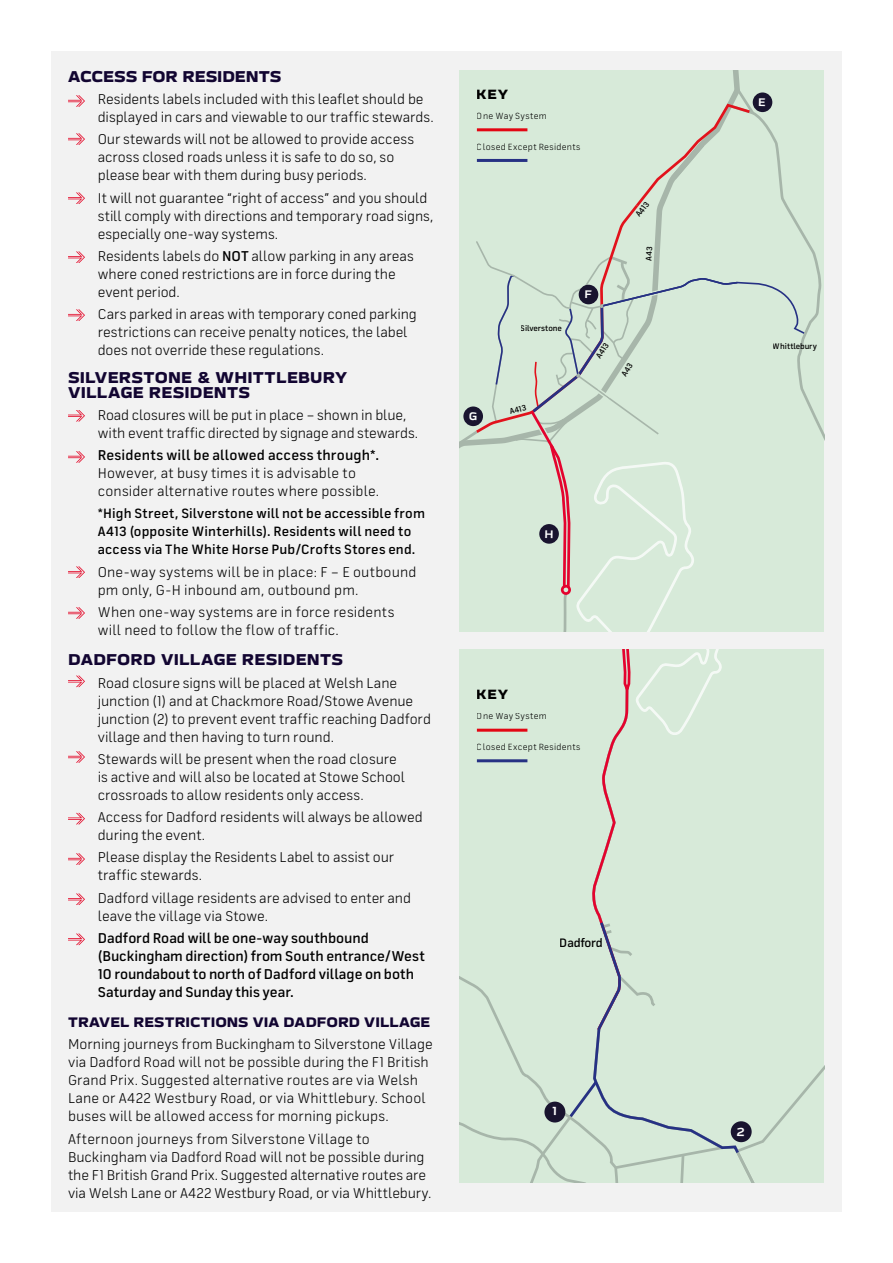
<style>
.page{position:relative;width:893px;height:1263px;background:#fff}
.page>*{position:absolute;margin:0;border:0;box-sizing:border-box;transform-origin:0 0}
.t1{font:800 15.75px/15px "Silverstone Display";letter-spacing:.01em;color:#120531}
.t2{font:14.25px/18px "Silverstone Text";letter-spacing:.005em;color:#000}
.t3{font:500 14.25px/18px "Silverstone Text";letter-spacing:.005em;color:#000}
.t4{font:800 13.8px "Silverstone Display";letter-spacing:.005em;color:#120531}
.t5{font:500 13.5px/18px "Silverstone Text";letter-spacing:.02em;color:#000}
.t6{font:800 13.5px "Silverstone Display";letter-spacing:.035em;color:#000}
.t7{font:500 12.3px "Silverstone Text";letter-spacing:-.025em;color:#000}
.t8{font:9px "Silverstone Text";letter-spacing:.035em;color:#000}
.t9{font:500 8.1px "Silverstone Text";letter-spacing:-.01em;color:#000}
.s1{font-weight:500}
</style>
<div class="page">
<div style="left:51px;top:51px;width:791px;height:1161px;background:#f2f2f2"></div>
<div style="left:807px;top:86px;width:17px;height:545px;background:#d7ead9"></div>
<svg style="left:68px;top:192px;width:17px;height:12px"></svg>
<svg style="left:68px;top:309px;width:17px;height:12px"></svg>
<svg style="left:68px;top:133px;width:17px;height:12px"></svg>
<svg style="left:68px;top:251px;width:17px;height:12px"></svg>
<svg style="left:68px;top:95px;width:17px;height:12px"></svg>
<svg style="left:68px;top:410px;width:17px;height:12px"></svg>
<svg style="left:68px;top:451px;width:17px;height:12px"></svg>
<svg style="left:68px;top:566px;width:17px;height:12px"></svg>
<svg style="left:68px;top:607px;width:17px;height:12px"></svg>
<svg style="left:68px;top:813px;width:17px;height:11px"></svg>
<svg style="left:68px;top:853px;width:17px;height:12px"></svg>
<svg style="left:68px;top:893px;width:17px;height:12px"></svg>
<svg style="left:68px;top:933px;width:17px;height:12px"></svg>
<svg style="left:68px;top:675px;width:17px;height:12px"></svg>
<svg style="left:68px;top:751px;width:17px;height:12px"></svg>
<svg style="left:459px;top:70px;width:348px;height:561px;background:#d3e3d4"></svg>
<div style="left:459px;top:649px;width:365px;height:533px;background:#d7ead9"></div>
<p class="t1" style="left:68px;top:69px;width:215px">ACCESS FOR RESIDENTS</p>
<p class="t2" style="left:98px;top:90px;width:337px">Residents labels included with this leaflet should be displayed in cars and viewable to our traffic stewards.</p>
<p class="t2" style="left:98px;top:130px;width:318px">Our stewards will not be allowed to provide access across closed roads unless it is safe to do so, so please bear with them during busy periods.</p>
<p class="t2" style="left:98px;top:188px;width:337px">It will not guarantee “right of access” and you should still comply with directions and temporary road signs, especially one-way systems.</p>
<p class="t2" style="left:98px;top:247px;width:317px">Residents labels do <span class="s1">NOT</span> allow parking in any areas where coned restrictions are in force during the event period.</p>
<p class="t2" style="left:98px;top:305px;width:321px">Cars parked in areas with temporary coned parking restrictions can receive penalty notices, the label does not override these regulations.</p>
<p class="t1" style="left:68px;top:370px;width:281px">SILVERSTONE &amp; WHITTLEBURY<br>VILLAGE RESIDENTS</p>
<p class="t2" style="left:98px;top:406px;width:322px">Road closures will be put in place – shown in blue, with event traffic directed by signage and stewards.</p>
<p class="t3" style="left:98px;top:446px;width:283px">Residents will be allowed access through*.</p>
<p class="t2" style="left:98px;top:464px;width:283px">However, at busy times it is advisable to consider alternative routes where possible.</p>
<p class="t5" style="left:98px;top:504px;width:329px">*High Street, Silverstone will not be accessible from<br>A413 (opposite Winterhills). Residents will need to access via The White Horse Pub/Crofts Stores end.</p>
<p class="t2" style="left:98px;top:562px;width:320px">One-way systems will be in place: F – E outbound pm only, G-H inbound am, outbound pm.</p>
<p class="t2" style="left:98px;top:603px;width:298px">When one-way systems are in force residents will need to follow the flow of traffic.</p>
<p class="t1" style="left:68px;top:652px;width:277px">DADFORD VILLAGE RESIDENTS</p>
<p class="t2" style="left:98px;top:673px;width:335px">Road closure signs will be placed at Welsh Lane junction (1) and at Chackmore Road/Stowe Avenue junction (2) to prevent event traffic reaching Dadford village and then having to turn round.</p>
<p class="t2" style="left:98px;top:749px;width:309px">Stewards will be present when the road closure is active and will also be located at Stowe School crossroads to allow residents only access.</p>
<p class="t2" style="left:98px;top:808px;width:327px">Access for Dadford residents will always be allowed during the event.</p>
<p class="t2" style="left:98px;top:848px;width:298px">Please display the Residents Label to assist our traffic stewards.</p>
<p class="t2" style="left:98px;top:888px;width:315px">Dadford village residents are advised to enter and leave the village via Stowe.</p>
<p class="t3" style="left:98px;top:928px;width:329px">Dadford Road will be one-way southbound (Buckingham direction) from South entrance/West 10 roundabout to north of Dadford village on both Saturday and Sunday this year.</p>
<p class="t4" style="left:68px;top:1013px;width:364px">TRAVEL RESTRICTIONS VIA DADFORD VILLAGE</p>
<p class="t2" style="left:68px;top:1035px;width:366px">Morning journeys from Buckingham to Silverstone Village via Dadford Road will not be possible during the F1 British Grand Prix. Suggested alternative routes are via Welsh Lane or A422 Westbury Road, or via Whittlebury. School buses will be allowed access for morning pickups.</p>
<p class="t2" style="left:68px;top:1129px;width:365px">Afternoon journeys from Silverstone Village to Buckingham via Dadford Road will not be possible during the F1 British Grand Prix. Suggested alternative routes are via Welsh Lane or A422 Westbury Road, or via Whittlebury.</p>
<p class="t6" style="left:477px;top:85px;width:33px">KEY</p>
<p class="t8" style="left:477px;top:110px;width:71px">One Way System</p>
<p class="t8" style="left:477px;top:141px;width:105px">Closed Except Residents</p>
<p class="t9" style="left:633px;top:213px;width:18px;rotate:-53deg">A413</p>
<p class="t9" style="left:521px;top:323px;width:43px">Silverstone</p>
<p class="t9" style="left:509px;top:406px;width:18px;rotate:-14deg">A413</p>
<p class="t9" style="left:593px;top:354px;width:18px;rotate:-56deg">A413</p>
<p class="t6" style="left:477px;top:685px;width:33px">KEY</p>
<p class="t8" style="left:477px;top:711px;width:71px">One Way System</p>
<p class="t8" style="left:477px;top:741px;width:105px">Closed Except Residents</p>
<p class="t7" style="left:560px;top:935px;width:44px">Dadford</p>
<p class="t9" style="left:773px;top:341px;width:46px">Whittlebury</p>
</div>
